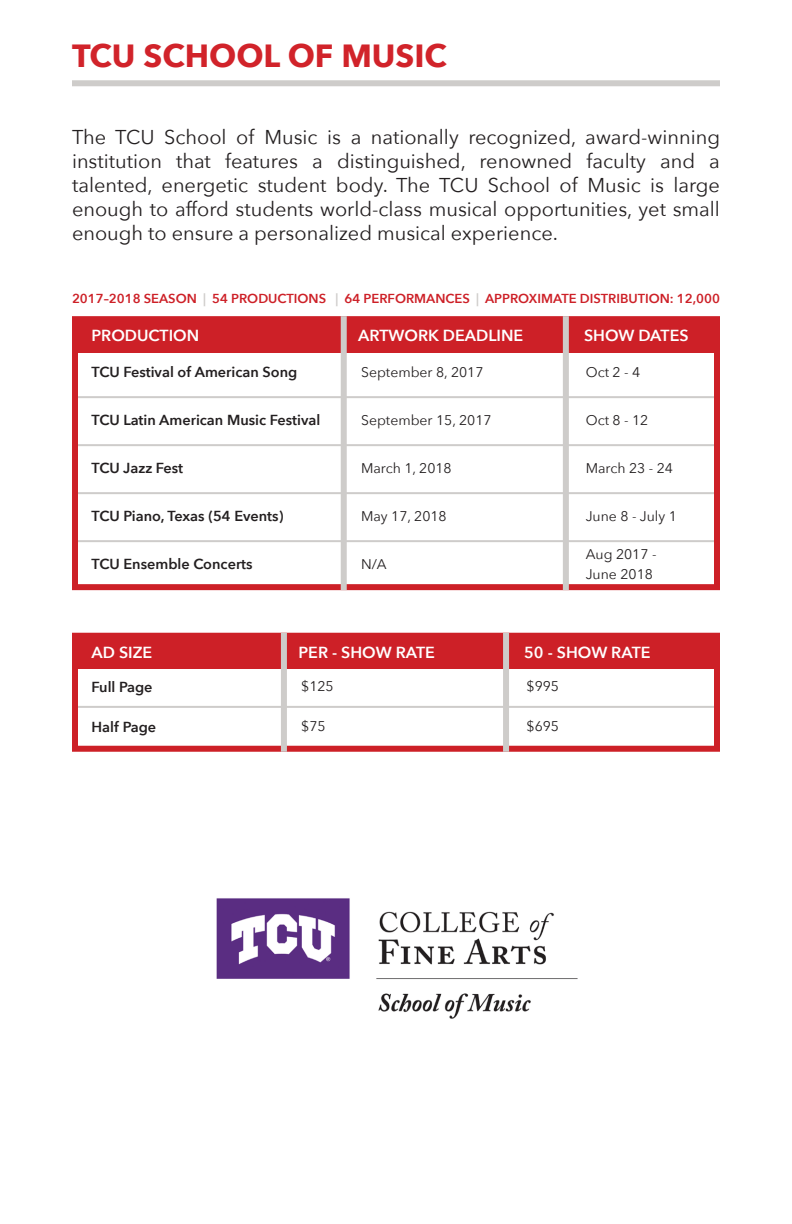
<style>
.page{position:relative;width:792px;height:1224px;background:#fff}
.page>*{position:absolute;margin:0;border:0;box-sizing:border-box;transform-origin:0 0}
.t1{font:700 32px "Avenir Next";color:#d1232a}
.t2{font:20px/24px "Avenir Next";color:#231f20;text-align:justify}
.t3{font:600 16px "Avenir Next";color:#fff}
.t4{font:600 14.4px "Avenir Next";color:#231f20}
.t5{font:14px "Avenir Next";color:#231f20}
.t6{font:600 13px "Avenir Next";color:#cd2027}
.s1{color:#ceccca}
</style>
<div class="page">
<div style="left:72px;top:80px;width:648px;height:6px;background:#ceccca"></div>
<div style="left:75px;top:318px;width:641px;height:34px;background:#cd2027"></div>
<hr style="left:76px;top:396px;width:640px;height:2px;background:#ceccca">
<hr style="left:76px;top:492px;width:640px;height:2px;background:#ceccca">
<hr style="left:76px;top:540px;width:640px;height:2px;background:#ceccca">
<hr style="left:76px;top:444px;width:640px;height:2px;background:#ceccca">
<div style="left:72px;top:316px;width:648px;height:274px;border:6px solid #cd2027"></div>
<div style="left:341px;top:316px;width:6px;height:274px;background:#ceccca"></div>
<div style="left:563px;top:316px;width:6px;height:274px;background:#ceccca"></div>
<div style="left:75px;top:635px;width:641px;height:34px;background:#cd2027"></div>
<hr style="left:76px;top:706px;width:640px;height:2px;background:#ceccca">
<div style="left:72px;top:633px;width:648px;height:119px;border:6px solid #cd2027"></div>
<div style="left:281px;top:633px;width:6px;height:119px;background:#ceccca"></div>
<div style="left:503px;top:633px;width:6px;height:119px;background:#ceccca"></div>
<img style="left:216px;top:898px;width:362px;height:121px">
<p class="t1" style="left:72px;top:28px;width:376px">TCU SCHOOL OF MUSIC</p>
<p class="t2" style="left:72px;top:124px;width:650px">The TCU School of Music is a nationally recognized, award-winning</p>
<p class="t2" style="left:72px;top:148px;width:649px">institution that features a distinguished, renowned faculty and a</p>
<p class="t2" style="left:72px;top:172px;width:650px">talented, energetic student body. The TCU School of Music is large enough to afford students world-class musical opportunities, yet small enough to ensure a personalized musical experience.</p>
<p class="t6" style="left:72px;top:287px;width:650px">2017–2018 SEASON <span class="s1">|</span> 54 PRODUCTIONS <span class="s1">|</span> 64 PERFORMANCES <span class="s1">|</span> APPROXIMATE DISTRIBUTION: 12,000</p>
<p class="t3" style="left:92px;top:322px;width:109px">PRODUCTION</p>
<p class="t3" style="left:358px;top:322px;width:167px">ARTWORK DEADLINE</p>
<p class="t3" style="left:584px;top:322px;width:106px">SHOW DATES</p>
<p class="t4" style="left:92px;top:360px;width:207px">TCU Festival of American Song</p>
<p class="t4" style="left:92px;top:408px;width:230px">TCU Latin American Music Festival</p>
<p class="t4" style="left:92px;top:456px;width:93px">TCU Jazz Fest</p>
<p class="t4" style="left:92px;top:504px;width:193px">TCU Piano, Texas (54 Events)</p>
<p class="t4" style="left:92px;top:552px;width:162px">TCU Ensemble Concerts</p>
<p class="t5" style="left:361px;top:360px;width:124px">September 8, 2017</p>
<p class="t5" style="left:361px;top:408px;width:132px">September 15, 2017</p>
<p class="t5" style="left:361px;top:456px;width:92px">March 1, 2018</p>
<p class="t5" style="left:361px;top:504px;width:87px">May 17, 2018</p>
<p class="t5" style="left:361px;top:552px;width:27px">N/A</p>
<p class="t5" style="left:586px;top:360px;width:56px">Oct 2 - 4</p>
<p class="t5" style="left:586px;top:408px;width:64px">Oct 8 - 12</p>
<p class="t5" style="left:586px;top:456px;width:89px">March 23 - 24</p>
<p class="t5" style="left:586px;top:504px;width:93px">June 8 - July 1</p>
<p class="t5" style="left:586px;top:542px;width:72px">Aug 2017 -</p>
<p class="t5" style="left:586px;top:562px;width:69px">June 2018</p>
<p class="t3" style="left:92px;top:638px;width:62px">AD SIZE</p>
<p class="t3" style="left:299px;top:638px;width:138px">PER - SHOW RATE</p>
<p class="t3" style="left:524px;top:638px;width:128px">50 - SHOW RATE</p>
<p class="t4" style="left:92px;top:674px;width:63px">Full Page</p>
<p class="t4" style="left:92px;top:714px;width:66px">Half Page</p>
<p class="t5" style="left:301px;top:674px;width:34px">$125</p>
<p class="t5" style="left:301px;top:714px;width:26px">$75</p>
<p class="t5" style="left:527px;top:674px;width:34px">$995</p>
<p class="t5" style="left:527px;top:714px;width:34px">$695</p>
</div>
